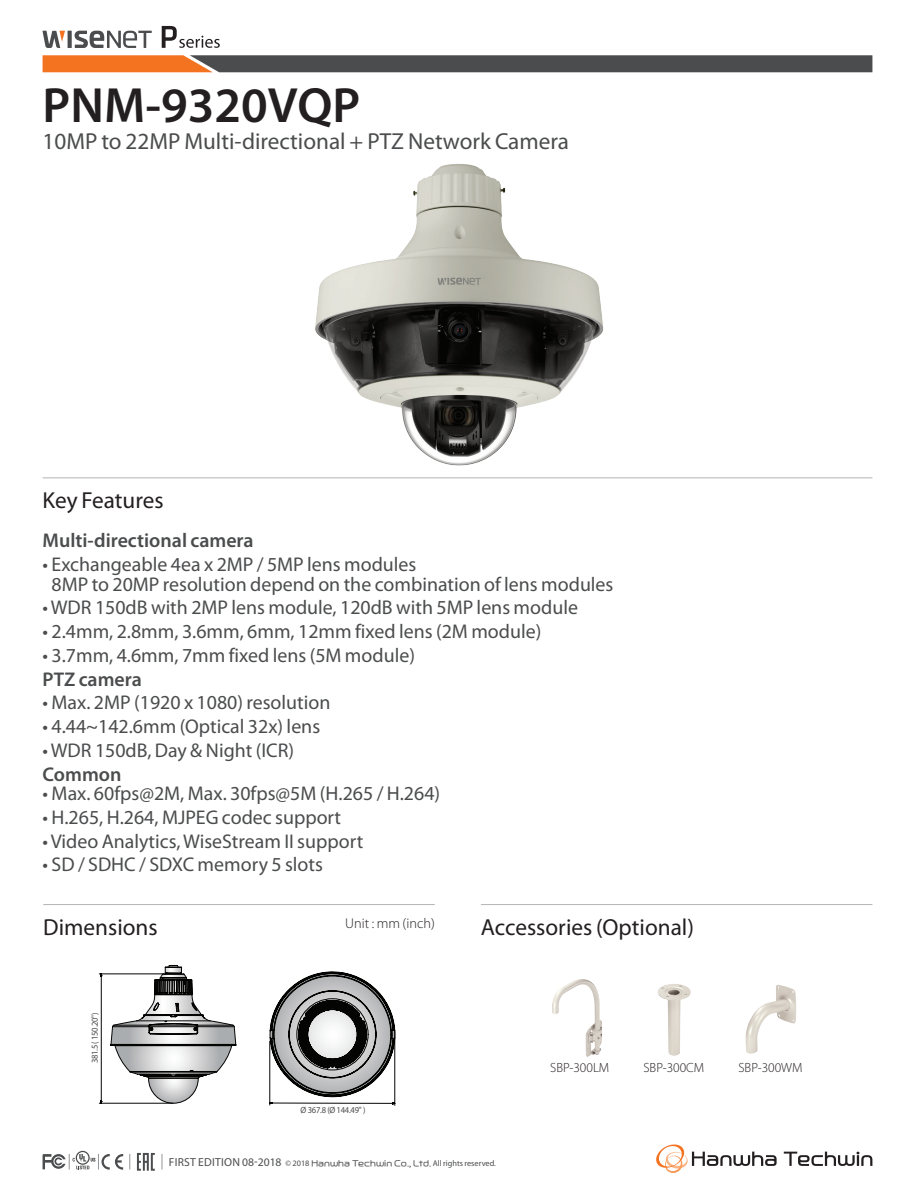
<style>
.page{position:relative;width:915px;height:1191px;background:#fff}
.page>*{position:absolute;margin:0;border:0;box-sizing:border-box;transform-origin:0 0}
.t1{font:600 49.65px "Myriad Pro";color:#231f20}
.t2{font:23.25px "Myriad Pro";color:#4b4c4d}
.t3{font:23.25px "Myriad Pro";color:#231f20}
.t4{font:19.95px/19.5px "Myriad Pro";color:#4b4c4d}
.t5{font:600 19.95px "Myriad Pro";color:#4b4c4d}
.t6{font:300 14.25px "Myriad Pro";color:#231f20}
.t7{font:300 13.35px "Myriad Pro";color:#231f20}
.t8{font:9px "Myriad Pro";letter-spacing:-.03em;color:#4b4c4d;scale:.95 1}
.t9{font:8.25px "Myriad Pro";color:#4b4c4d}
.s1{font-size:11.55px}
.s2{font-family:"Hanwha L OTF"}
</style>
<div class="page">
<hr style="left:43px;top:477px;width:829px;height:1px;background:#b2b3b7">
<svg style="left:43px;top:55px;width:829px;height:17px;background:#6e5749"></svg>
<div style="left:67px;top:31px;width:5px;height:17px;background:#4b4c4d"></div>
<svg style="left:75px;top:31px;width:77px;height:17px"></svg>
<svg style="left:42px;top:31px;width:23px;height:17px"></svg>
<svg style="left:656px;top:1144px;width:120px;height:29px"></svg>
<svg style="left:783px;top:1151px;width:89px;height:14px"></svg>
<svg style="left:129px;top:1154px;width:1px;height:15px"></svg>
<svg style="left:162px;top:1154px;width:1px;height:15px"></svg>
<svg style="left:42px;top:1150px;width:81px;height:19px"></svg>
<svg style="left:137px;top:1153px;width:18px;height:17px"></svg>
<svg style="left:162px;top:26px;width:58px;height:22px"></svg>
<hr style="left:43px;top:904px;width:391px;height:1px;background:#b2b3b7">
<hr style="left:480px;top:904px;width:392px;height:1px;background:#b2b3b7">
<img style="left:287px;top:164px;width:344px;height:315px">
<svg style="left:99px;top:965px;width:296px;height:140px"></svg>
<img style="left:552px;top:979px;width:50px;height:78px">
<img style="left:657px;top:984px;width:33px;height:72px">
<img style="left:745px;top:985px;width:51px;height:69px">
<h1 class="t1" style="left:43px;top:74px;width:319px">PNM-9320VQP</h1>
<p class="t2" style="left:43px;top:127px;width:528px">10MP to 22MP Multi-directional + PTZ Network Camera</p>
<p class="t3" style="left:43px;top:485px;width:122px">Key Features</p>
<p class="t5" style="left:43px;top:528px;width:212px">Multi-directional camera</p>
<p class="t4" style="left:51px;top:554px;width:563px;text-indent:-9px">• Exchangeable 4ea x 2MP / 5MP lens modules<br>8MP to 20MP resolution depend on the combination of lens modules</p>
<p class="t4" style="left:43px;top:597px;width:536px">• WDR 150dB with 2MP lens module, 120dB with 5MP lens module</p>
<p class="t4" style="left:43px;top:621px;width:500px">• 2.4mm, 2.8mm, 3.6mm, 6mm, 12mm fixed lens (2M module)</p>
<p class="t4" style="left:43px;top:645px;width:374px">• 3.7mm, 4.6mm, 7mm fixed lens (5M module)</p>
<p class="t5" style="left:43px;top:666px;width:101px">PTZ camera</p>
<p class="t4" style="left:43px;top:692px;width:289px">• Max. 2MP (1920 x 1080) resolution</p>
<p class="t4" style="left:43px;top:716px;width:279px">• 4.44~142.6mm (Optical 32x) lens</p>
<p class="t4" style="left:43px;top:740px;width:253px">• WDR 150dB, Day &amp; Night (ICR)</p>
<p class="t5" style="left:43px;top:761px;width:80px">Common</p>
<p class="t4" style="left:43px;top:783px;width:399px">• Max. 60fps@2M, Max. 30fps@5M (H.265 / H.264)</p>
<p class="t4" style="left:43px;top:807px;width:300px">• H.265, H.264, MJPEG codec support</p>
<p class="t4" style="left:43px;top:831px;width:322px">• Video Analytics, WiseStream II support</p>
<p class="t4" style="left:43px;top:854px;width:282px">• SD / SDHC / SDXC memory 5 slots</p>
<p class="t3" style="left:43px;top:912px;width:116px">Dimensions</p>
<p class="t6" style="left:345px;top:914px;width:91px">Unit : mm (inch)</p>
<p class="t3" style="left:480px;top:912px;width:214px">Accessories (Optional)</p>
<p class="t8" style="left:89px;top:1063px;width:55px;rotate:-90deg">381.5 ( 150.20")</p>
<p class="t8" style="left:300px;top:1104px;width:70px">Ø 367.8 (Ø 144.49" )</p>
<p class="t9" style="left:169px;top:1158px;width:328px"><span class="s1">FIRST EDITION 08-2018</span> © 2018 <span class="s2">Hanwha Techwin Co., Ltd.</span> All rights reserved.</p>
<p class="t7" style="left:550px;top:1059px;width:61px">SBP-300LM</p>
<p class="t7" style="left:643px;top:1059px;width:62px">SBP-300CM</p>
<p class="t7" style="left:738px;top:1059px;width:66px">SBP-300WM</p>
</div>
